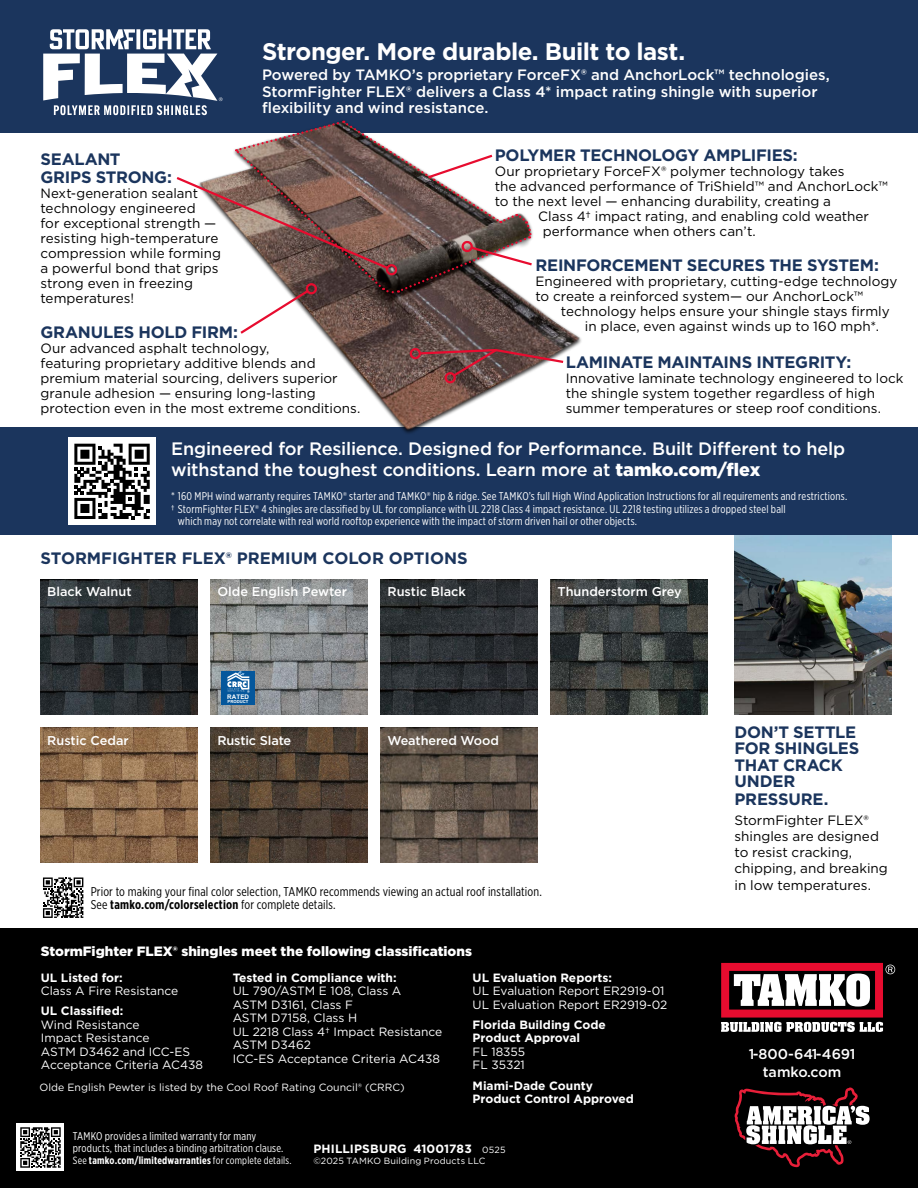
<style>
.page{position:relative;width:918px;height:1188px;background:#fff}
.page>*{position:absolute;margin:0;border:0;box-sizing:border-box;transform-origin:0 0}
.t1{font:700 24px "Gotham";letter-spacing:-.02em;color:#fff}
.t2{font:500 18px/21.6px "Gotham";letter-spacing:-.01em;color:#fff}
.t3{font:700 16.5px/16.5px "Gotham";letter-spacing:-.015em;color:#1b355d}
.t4{font:500 15px/16.5px "Gotham";color:#fff}
.t5{font:500 14.25px/18px "Gotham";color:#fff;text-align:center}
.t6{font:13.5px/15px "Gotham";color:#000}
.t7{font:900 13.5px "Gotham";color:#fff}
.t8{font:12.75px/13.5px "Gotham X Narrow";letter-spacing:.01em;color:#000}
.t9{font:500 12.75px "Gotham";color:#fff}
.t10{font:12px/13.5px "Gotham";color:#fff}
.t11{font:700 12px/13.5px "Gotham";color:#fff}
.t12{font:11.25px/12px "Gotham X Narrow";letter-spacing:.015em;color:#fff}
.t13{font:10.5px "Gotham";color:#fff}
.t14{font:700 10.5px "Gotham X Narrow";letter-spacing:.02em;color:#fff}
.t15{font:9px "Gotham";letter-spacing:.015em;color:#fff}
.t16{font:700 6.3px "Arial";color:#fff}
.t17{font:700 4.2px "Arial";color:#fff}
.s1{font-weight:900}
.s2{font-weight:700}
.s3{font-weight:400}
.s4{font-weight:400;font-size:9px}
</style>
<div class="page">
<img style="left:735px;top:535px;width:156px;height:179px">
<img style="left:551px;top:579px;width:156px;height:135px">
<div style="left:0;top:928px;width:918px;height:260px;background:#000"></div>
<div style="left:0;top:427px;width:918px;height:108px;background:#1b355d"></div>
<div style="left:0;top:0;width:918px;height:133px;background:#1b355d"></div>
<div style="left:17px;top:1124px;width:47px;height:47px;background:#fff"></div>
<svg style="left:20px;top:1127px;width:41px;height:41px"></svg>
<svg style="left:721px;top:963px;width:174px;height:69px"></svg>
<img style="left:381px;top:579px;width:156px;height:135px">
<img style="left:40px;top:728px;width:157px;height:135px">
<img style="left:211px;top:728px;width:156px;height:135px">
<img style="left:381px;top:728px;width:156px;height:135px">
<img style="left:40px;top:579px;width:157px;height:135px">
<img style="left:211px;top:579px;width:156px;height:135px">
<div style="left:221px;top:671px;width:34px;height:33px;background:#05579c"></div>
<svg style="left:227px;top:672px;width:23px;height:21px"></svg>
<svg style="left:735px;top:1088px;width:135px;height:79px"></svg>
<div style="left:40px;top:874px;width:47px;height:47px;background:linear-gradient(to right,#fefefe,#fff)"></div>
<svg style="left:43px;top:878px;width:40px;height:40px"></svg>
<div style="left:68px;top:437px;width:88px;height:88px;background:#fff"></div>
<svg style="left:74px;top:444px;width:76px;height:75px"></svg>
<img style="left:324px;top:305px;width:258px;height:128px">
<svg style="left:408px;top:346px;width:158px;height:39px"></svg>
<svg style="left:43px;top:29px;width:491px;height:307px"></svg>
<h1 class="t1" style="left:262px;top:36px;width:425px">Stronger. More durable. Built to last.</h1>
<p class="t4" style="left:262px;top:66px;width:569px">Powered by TAMKO’s proprietary ForceFX® and AnchorLock™ technologies,<br>StormFighter FLEX® delivers a Class 4* impact rating shingle with superior flexibility and wind resistance.</p>
<p class="t3" style="left:40px;top:150px;width:133px;line-height:18px">SEALANT<br>GRIPS STRONG:</p>
<p class="t6" style="left:40px;top:185px;width:182px">Next-generation sealant technology engineered<br>for exceptional strength — resisting high-temperature compression while forming a powerful bond that grips strong even in freezing temperatures!</p>
<p class="t3" style="left:40px;top:324px;width:199px">GRANULES HOLD FIRM:</p>
<p class="t6" style="left:40px;top:341px;width:321px">Our advanced asphalt technology,<br>featuring proprietary additive blends and premium material sourcing, delivers superior granule adhesion — ensuring long-lasting protection even in the most extreme conditions.</p>
<p class="t3" style="left:495px;top:147px;width:305px">POLYMER TECHNOLOGY AMPLIFIES:</p>
<p class="t6" style="left:495px;top:164px;width:394px">Our proprietary ForceFX® polymer technology takes<br>the advanced performance of TriShield™ and AnchorLock™ to the next level — enhancing durability, creating a</p>
<p class="t6" style="left:543px;top:209px;width:328px;text-indent:-4px">Class 4† impact rating, and enabling cold weather performance when others can’t.</p>
<p class="t3" style="left:535px;top:257px;width:345px">REINFORCEMENT SECURES THE SYSTEM:</p>
<p class="t6" style="left:535px;top:274px;width:364px">Engineered with proprietary, cutting-edge technology to create a reinforced system— our AnchorLock™</p>
<p class="t6" style="left:585px;top:304px;width:306px;text-indent:-24px">technology helps ensure your shingle stays firmly in place, even against winds up to 160 mph*.</p>
<p class="t3" style="left:566px;top:354px;width:287px">LAMINATE MAINTAINS INTEGRITY:</p>
<p class="t6" style="left:566px;top:370px;width:339px">Innovative laminate technology engineered to lock the shingle system together regardless of high summer temperatures or steep roof conditions.</p>
<h2 class="t2" style="left:171px;top:437px;width:675px">Engineered for Resilience. Designed for Performance. Built Different to help withstand the toughest conditions. Learn more at <span class="s1">tamko.com/flex</span></h2>
<p class="t12" style="left:171px;top:489px;width:678px;line-height:13.6px">* 160 MPH wind warranty requires TAMKO® starter and TAMKO® hip &amp; ridge. See TAMKO’s full High Wind Application Instructions for all requirements and restrictions. † StormFighter FLEX® 4 shingles are classified by UL for compliance with UL 2218 Class 4 impact resistance. UL 2218 testing utilizes a dropped steel ball</p>
<p class="t12" style="left:178px;top:515px;width:461px">which may not correlate with real world rooftop experience with the impact of storm driven hail or other objects.</p>
<p class="t3" style="left:40px;top:550px;width:429px">STORMFIGHTER FLEX® PREMIUM COLOR OPTIONS</p>
<p class="t9" style="left:47px;top:584px;width:86px">Black Walnut</p>
<p class="t9" style="left:217px;top:584px;width:131px">Olde English Pewter</p>
<p class="t9" style="left:558px;top:584px;width:126px">Thunderstorm Grey</p>
<p class="t9" style="left:387px;top:584px;width:80px">Rustic Black</p>
<p class="t16" style="left:227px;top:692px;width:23px">RATED</p>
<p class="t17" style="left:228px;top:699px;width:22px">PRODUCT</p>
<p class="t9" style="left:47px;top:732px;width:83px">Rustic Cedar</p>
<p class="t9" style="left:217px;top:732px;width:75px">Rustic Slate</p>
<p class="t9" style="left:387px;top:732px;width:113px">Weathered Wood</p>
<p class="t8" style="left:91px;top:884px;width:453px">Prior to making your final color selection, TAMKO recommends viewing an actual roof installation.<br>See <span class="s2">tamko.com/colorselection</span> for complete details.</p>
<p class="t7" style="left:41px;top:942px;width:433px">StormFighter FLEX® shingles meet the following classifications</p>
<p class="t11" style="left:41px;top:970px;width:83px">UL Listed for:</p>
<p class="t10" style="left:41px;top:984px;width:139px">Class A Fire Resistance</p>
<p class="t11" style="left:41px;top:1004px;width:84px">UL Classified:</p>
<p class="t10" style="left:41px;top:1018px;width:164px">Wind Resistance<br>Impact Resistance<br>ASTM D3462 and ICC-ES<br>Acceptance Criteria AC438</p>
<p class="t13" style="left:40px;top:1081px;width:367px">Olde English Pewter is listed by the Cool Roof Rating Council® (CRRC)</p>
<p class="t11" style="left:233px;top:970px;width:165px">Tested in Compliance with:</p>
<p class="t10" style="left:233px;top:984px;width:211px">UL 790/ASTM E 108, Class A<br>ASTM D3161, Class F<br>ASTM D7158, Class H<br>UL 2218 Class 4† Impact Resistance<br>ASTM D3462<br>ICC-ES Acceptance Criteria AC438</p>
<p class="t11" style="left:473px;top:970px;width:141px">UL Evaluation Reports:</p>
<p class="t10" style="left:473px;top:984px;width:196px">UL Evaluation Report ER2919-01<br>UL Evaluation Report ER2919-02</p>
<p class="t11" style="left:473px;top:1018px;width:135px">Florida Building Code<br>Product Approval</p>
<p class="t10" style="left:473px;top:1045px;width:54px">FL 18355<br>FL 35321</p>
<p class="t11" style="left:473px;top:1078px;width:163px">Miami-Dade County<br>Product Control Approved</p>
<p class="t12" style="left:73px;top:1130px;width:212px">TAMKO provides a limited warranty for many products, that includes a binding arbitration clause.</p>
<p class="t14" style="left:73px;top:1153px;width:220px"><span class="s3">See</span> tamko.com/limitedwarranties <span class="s3">for complete details.</span></p>
<p class="t11" style="left:313px;top:1142px;width:194px">PHILLIPSBURG 41001783 <span class="s4">0525</span></p>
<p class="t15" style="left:313px;top:1155px;width:174px">©2025 TAMKO Building Products LLC</p>
<p class="t3" style="left:735px;top:724px;width:126px">DON’T SETTLE<br>FOR SHINGLES<br>THAT CRACK<br>UNDER</p>
<p class="t3" style="left:735px;top:791px;width:95px">PRESSURE.</p>
<p class="t6" style="left:735px;top:812px;width:155px;line-height:16.2px">StormFighter FLEX® shingles are designed to resist cracking, chipping, and breaking in low temperatures.</p>
<p class="t5" style="left:749px;top:1045px;width:108px">1-800-641-4691 tamko.com</p>
</div>
